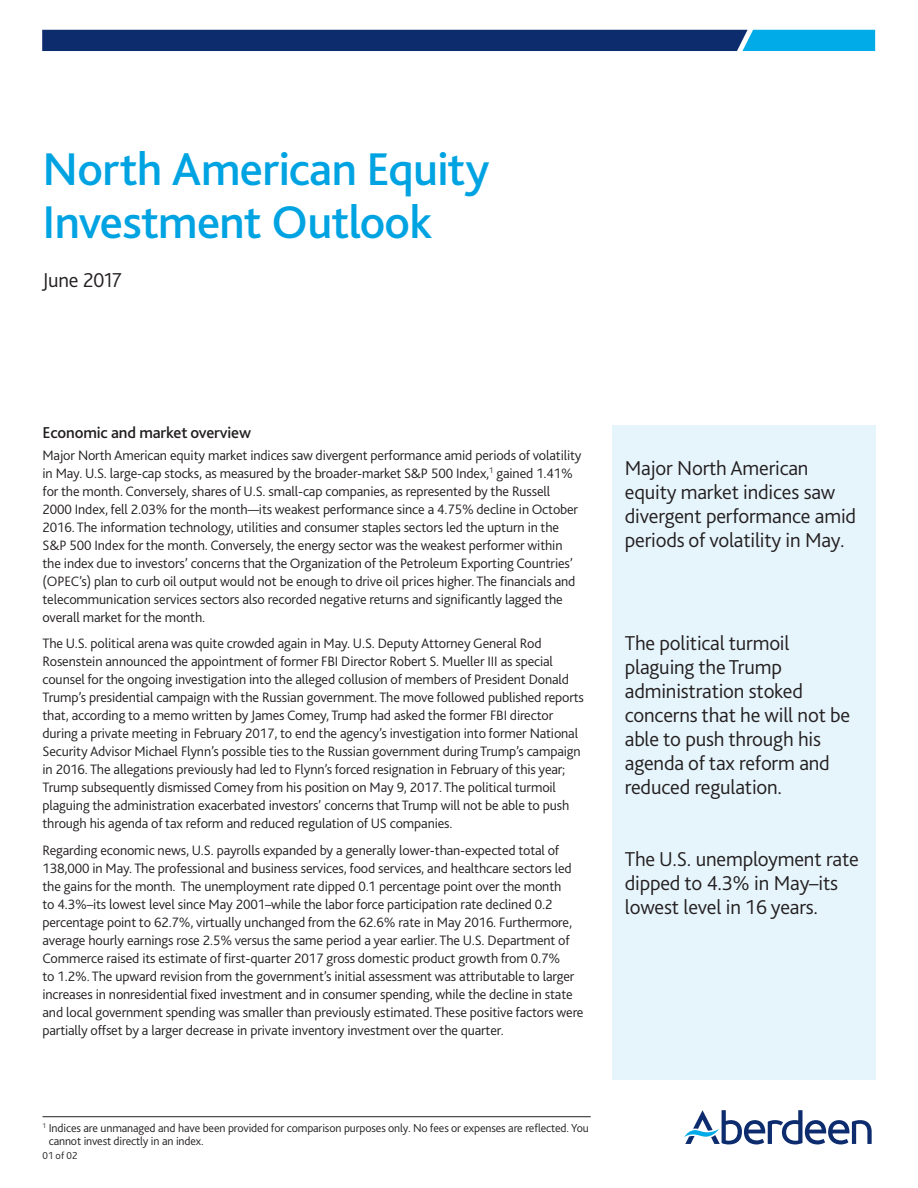
<style>
.page{position:relative;width:918px;height:1188px;background:#fff}
.page>*{position:absolute;margin:0;border:0;box-sizing:border-box;transform-origin:0 0}
.t1{font:500 48px/52.5px "Bliss 2";letter-spacing:-.015em;color:#00a3e1}
.AAM-Lit_Pull_Outs_16{font:300 21px/24px "Bliss 2";letter-spacing:-.01em;color:#231f20}
.AAM-Lit_Subhead_11pt{font:500 16.5px "Bliss 2";letter-spacing:-.01em;color:#231f20}
.AAM-Lit_Body_9_5pt_L{font:300 14.25px/18px "Bliss 2";letter-spacing:-.01em;color:#231f20}
.AAM-Lit_Footnote_8pt{font:300 12px/13.5px "Bliss 2";letter-spacing:-.01em;color:#231f20}
.AAM_-_Page_Footer_Le{font:300 10.5px "Bliss 2";color:#231f20}
</style>
<div class="page">
<svg style="left:684px;top:1110px;width:188px;height:34px"></svg>
<svg style="left:42px;top:30px;width:833px;height:21px;background:#0c4081"></svg>
<div style="left:612px;top:425px;width:264px;height:654px;background:#e6f4fb"></div>
<hr style="left:43px;top:1116px;width:548px;height:1px;background:#231f20">
<h1 class="t1" style="left:43px;top:143px;width:449px">North American Equity<br>Investment Outlook</h1>
<h2 class="AAM-Lit_Pull_Outs_16" style="left:43px;top:268px;width:81px">June 2017</h2>
<p class="AAM-Lit_Subhead_11pt" style="left:43px;top:422px;width:210px">Economic and market overview</p>
<p class="AAM-Lit_Body_9_5pt_L" style="left:43px;top:446px;width:541px">Major North American equity market indices saw divergent performance amid periods of volatility in May. U.S. large-cap stocks, as measured by the broader-market S&amp;P 500 Index,<sup>1</sup> gained 1.41% for the month. Conversely, shares of U.S. small-cap companies, as represented by the Russell 2000 Index, fell 2.03% for the month—its weakest performance since a 4.75% decline in October 2016. The information technology, utilities and consumer staples sectors led the upturn in the S&amp;P 500 Index for the month. Conversely, the energy sector was the weakest performer within the index due to investors’ concerns that the Organization of the Petroleum Exporting Countries’ (OPEC’s) plan to curb oil output would not be enough to drive oil prices higher. The financials and telecommunication services sectors also recorded negative returns and significantly lagged the overall market for the month.</p>
<p class="AAM-Lit_Body_9_5pt_L" style="left:43px;top:635px;width:543px">The U.S. political arena was quite crowded again in May. U.S. Deputy Attorney General Rod Rosenstein announced the appointment of former FBI Director Robert S. Mueller III as special counsel for the ongoing investigation into the alleged collusion of members of President Donald Trump’s presidential campaign with the Russian government. The move followed published reports that, according to a memo written by James Comey, Trump had asked the former FBI director during a private meeting in February 2017, to end the agency’s investigation into former National Security Advisor Michael Flynn’s possible ties to the Russian government during Trump’s campaign in 2016. The allegations previously had led to Flynn’s forced resignation in February of this year; Trump subsequently dismissed Comey from his position on May 9, 2017. The political turmoil plaguing the administration exacerbated investors’ concerns that Trump will not be able to push through his agenda of tax reform and reduced regulation of US companies.</p>
<p class="AAM-Lit_Body_9_5pt_L" style="left:43px;top:841px;width:543px">Regarding economic news, U.S. payrolls expanded by a generally lower-than-expected total of 138,000 in May. The professional and business services, food services, and healthcare sectors led the gains for the month. The unemployment rate dipped 0.1 percentage point over the month<br>to 4.3%–its lowest level since May 2001–while the labor force participation rate declined 0.2 percentage point to 62.7%, virtually unchanged from the 62.6% rate in May 2016. Furthermore, average hourly earnings rose 2.5% versus the same period a year earlier. The U.S. Department of Commerce raised its estimate of first-quarter 2017 gross domestic product growth from 0.7%<br>to 1.2%. The upward revision from the government’s initial assessment was attributable to larger increases in nonresidential fixed investment and in consumer spending, while the decline in state and local government spending was smaller than previously estimated. These positive factors were partially offset by a larger decrease in private inventory investment over the quarter.</p>
<p class="AAM-Lit_Footnote_8pt" style="left:49px;top:1121px;width:542px;text-indent:-6px"><sup>1</sup> Indices are unmanaged and have been provided for comparison purposes only. No fees or expenses are reflected. You cannot invest directly in an index.</p>
<p class="AAM_-_Page_Footer_Le" style="left:43px;top:1149px;width:37px">01 of 02</p>
<p class="AAM-Lit_Pull_Outs_16" style="left:625px;top:456px;width:233px">Major North American equity market indices saw divergent performance amid periods of volatility in May.</p>
<p class="AAM-Lit_Pull_Outs_16" style="left:625px;top:631px;width:227px">The political turmoil plaguing the Trump administration stoked concerns that he will not be able to push through his agenda of tax reform and reduced regulation.</p>
<p class="AAM-Lit_Pull_Outs_16" style="left:625px;top:846px;width:235px">The U.S. unemployment rate dipped to 4.3% in May–its lowest level in 16 years.</p>
</div>
